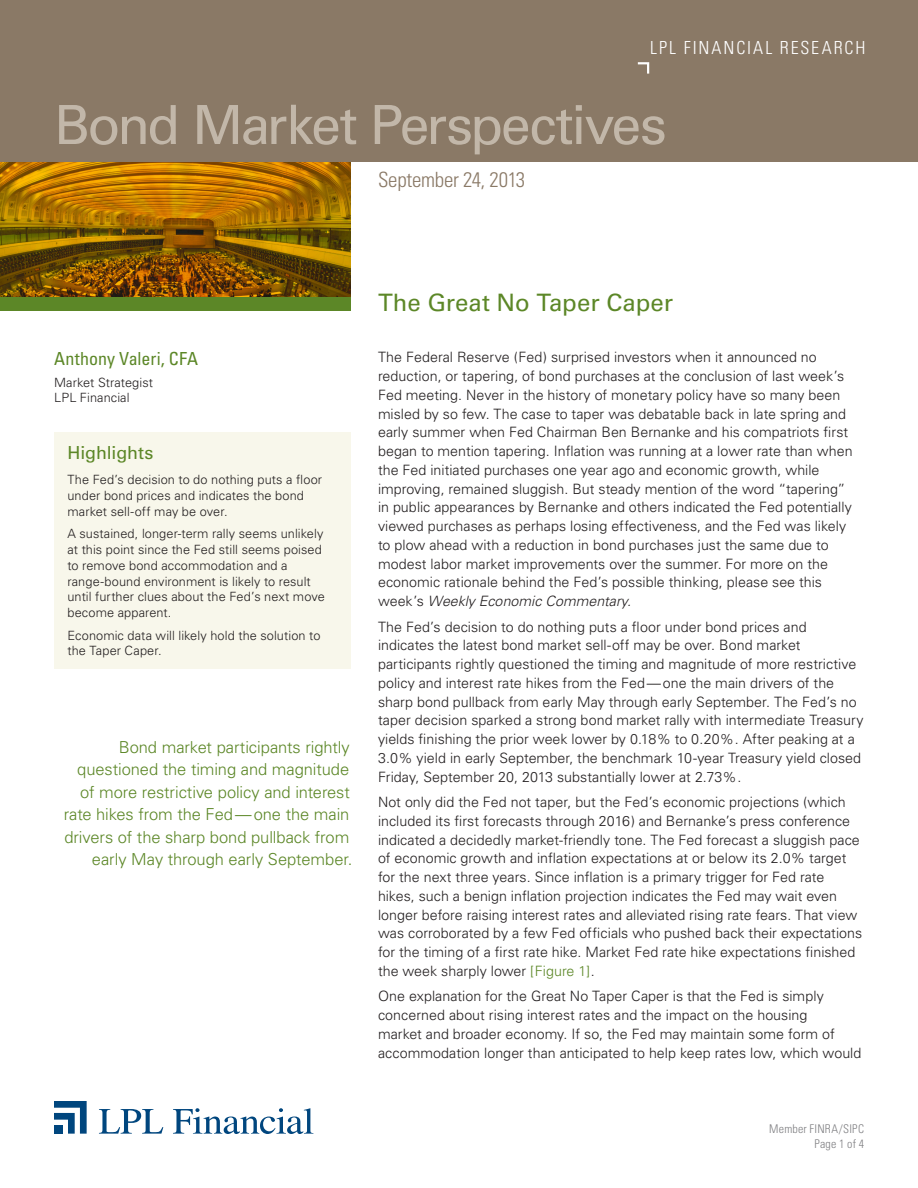
<style>
.page{position:relative;width:918px;height:1188px;background:#fff}
.page>*{position:absolute;margin:0;border:0;box-sizing:border-box;transform-origin:0 0}
.t1{font:54px "Univers";letter-spacing:-.045em;color:#c2b7a9}
.t2{font:24px "Univers";letter-spacing:-.005em;color:#5c8727}
.t3{font:300 condensed 21px "Univers";letter-spacing:-.015em;color:#8a7966}
.t4{font:300 condensed 18px "Univers";letter-spacing:.11em;color:#fff}
.t5{font:condensed 18px "Univers";letter-spacing:.005em;color:#5c8727}
.t6{font:18px "Univers";letter-spacing:-.01em;color:#5c8727}
.t7{font:300 16.5px/22.5px "Univers";letter-spacing:-.005em;color:#5c8727;text-align:right}
.t8{font:300 14.25px/18.8px "Univers";color:#231f20}
.t9{font:300 12.75px/15.8px "Univers";letter-spacing:.005em;color:#231f20}
.t10{font:300 condensed 12px/14.2px "Univers";letter-spacing:.015em;color:#808083;text-align:right}
.s1{font-style:italic}
.s2{color:#5c8727}
</style>
<div class="page">
<img style="left:0;top:162px;width:351px;height:135px">
<svg style="left:99px;top:1109px;width:64px;height:25px"></svg>
<svg style="left:173px;top:1108px;width:140px;height:26px"></svg>
<svg style="left:54px;top:1101px;width:33px;height:33px"></svg>
<div style="left:54px;top:1125px;width:9px;height:9px;background:#00467e"></div>
<div style="left:0;top:0;width:918px;height:162px;background:#8a7966"></div>
<div style="left:0;top:297px;width:351px;height:13px;background:#5c8727"></div>
<svg style="left:637px;top:62px;width:13px;height:12px"></svg>
<div style="left:54px;top:432px;width:297px;height:237px;background:#f8f7eb"></div>
<p class="t4" style="left:650px;top:37px;width:217px">LPL FINANCIAL RESEARCH</p>
<h1 class="t1" style="left:54px;top:93px;width:614px">Bond Market Perspectives</h1>
<h3 class="t3" style="left:378px;top:167px;width:149px">September 24, 2013</h3>
<p class="t5" style="left:54px;top:348px;width:146px">Anthony Valeri, CFA</p>
<p class="t9" style="left:54px;top:375px;width:101px;line-height:15px">Market Strategist<br>LPL Financial</p>
<p class="t6" style="left:68px;top:442px;width:88px">Highlights</p>
<p class="t9" style="left:68px;top:472px;width:256px">The Fed’s decision to do nothing puts a floor under bond prices and indicates the bond market sell-off may be over.</p>
<p class="t9" style="left:68px;top:526px;width:259px">A sustained, longer-term rally seems unlikely at this point since the Fed still seems poised to remove bond accommodation and a range-bound environment is likely to result until further clues about the Fed’s next move become apparent.</p>
<p class="t9" style="left:68px;top:627px;width:254px">Economic data will likely hold the solution to the Taper Caper.</p>
<p class="t7" style="left:64px;top:736px;width:290px">Bond market participants rightly questioned the timing and magnitude of more restrictive policy and interest rate hikes from the Fed—one the main drivers of the sharp bond pullback from early May through early September.</p>
<h2 class="t2" style="left:378px;top:288px;width:297px">The Great No Taper Caper</h2>
<p class="t8" style="left:378px;top:348px;width:476px">The Federal Reserve (Fed) surprised investors when it announced no reduction, or tapering, of bond purchases at the conclusion of last week’s Fed meeting. Never in the history of monetary policy have so many been misled by so few. The case to taper was debatable back in late spring and early summer when Fed Chairman Ben Bernanke and his compatriots first began to mention tapering. Inflation was running at a lower rate than when the Fed initiated purchases one year ago and economic growth, while improving, remained sluggish. But steady mention of the word “tapering” in public appearances by Bernanke and others indicated the Fed potentially viewed purchases as perhaps losing effectiveness, and the Fed was likely to plow ahead with a reduction in bond purchases just the same due to modest labor market improvements over the summer. For more on the economic rationale behind the Fed’s possible thinking, please see this week’s <span class="s1">Weekly Economic Commentary.</span></p>
<p class="t8" style="left:378px;top:617px;width:487px">The Fed’s decision to do nothing puts a floor under bond prices and indicates the latest bond market sell-off may be over. Bond market participants rightly questioned the timing and magnitude of more restrictive policy and interest rate hikes from the Fed—one the main drivers of the sharp bond pullback from early May through early September. The Fed’s no taper decision sparked a strong bond market rally with intermediate Treasury yields finishing the prior week lower by 0.18% to 0.20%. After peaking at a 3.0% yield in early September, the benchmark 10-year Treasury yield closed Friday, September 20, 2013 substantially lower at 2.73%.</p>
<p class="t8" style="left:378px;top:793px;width:486px">Not only did the Fed not taper, but the Fed’s economic projections (which included its first forecasts through 2016) and Bernanke’s press conference indicated a decidedly market-friendly tone. The Fed forecast a sluggish pace of economic growth and inflation expectations at or below its 2.0% target for the next three years. Since inflation is a primary trigger for Fed rate hikes, such a benign inflation projection indicates the Fed may wait even longer before raising interest rates and alleviated rising rate fears. That view was corroborated by a few Fed officials who pushed back their expectations for the timing of a first rate hike. Market Fed rate hike expectations finished the week sharply lower <span class="s2">[Figure 1]</span>.</p>
<p class="t8" style="left:378px;top:987px;width:485px">One explanation for the Great No Taper Caper is that the Fed is simply concerned about rising interest rates and the impact on the housing<br>market and broader economy. If so, the Fed may maintain some form of accommodation longer than anticipated to help keep rates low, which would</p>
<p class="t10" style="left:769px;top:1122px;width:96px">Member FINRA/SIPC<br>Page 1 of 4</p>
</div>
